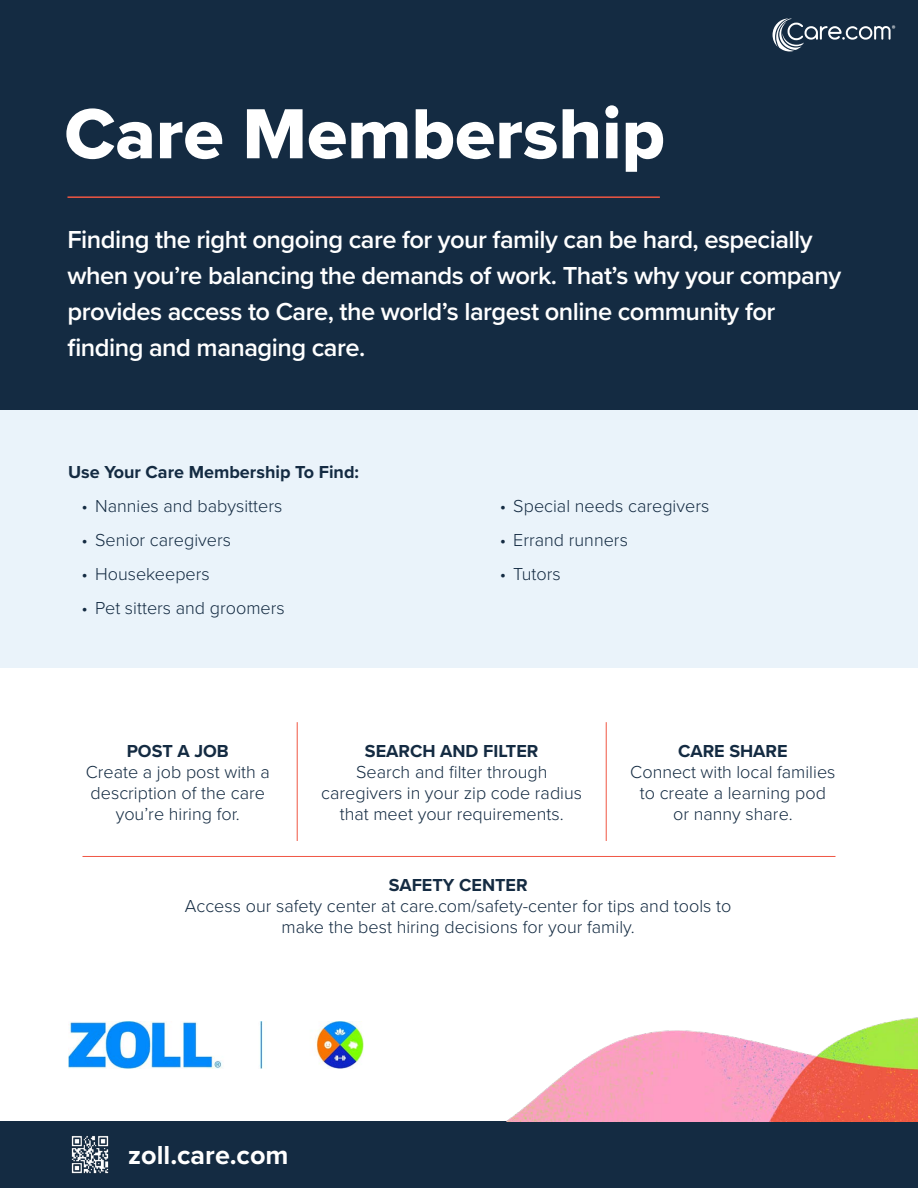
<style>
.page{position:relative;width:918px;height:1188px;background:#fff}
.page>*{position:absolute;margin:0;border:0;box-sizing:border-box;transform-origin:0 0}
.t1{font:73.5px "Proxima Nova Extrabld";color:#fff}
.t2{font:700 27px "Proxima Nova";color:#fff}
.t3{font:600 25.5px/36px "Proxima Nova";letter-spacing:-.02em;color:#fff}
.t4{font:300 18px/21px "Proxima Nova";color:#142b42;text-align:center}
.t5{font:700 18px "Proxima Nova";color:#142b42}
.s1{font-weight:700}
</style>
<div class="page">
<div style="left:0;top:1121px;width:918px;height:67px;background:#142b42"></div>
<div style="left:0;top:0;width:918px;height:668px;background:#eaf3fa"></div>
<div style="left:0;top:0;width:918px;height:410px;background:#142b42"></div>
<img style="left:506px;top:1017px;width:412px;height:104px">
<hr style="left:68px;top:196px;width:592px;height:2px;background:#f05643">
<hr style="left:297px;top:722px;width:1px;height:119px;background:#f05643">
<hr style="left:606px;top:722px;width:1px;height:119px;background:#f05643">
<hr style="left:82px;top:856px;width:754px;height:1px;background:#f05643">
<img style="left:68px;top:1022px;width:296px;height:47px">
<img style="left:71px;top:1136px;width:38px;height:38px">
<svg style="left:773px;top:18px;width:122px;height:33px"></svg>
<p class="t1" style="left:64px;top:79px;width:602px">Care Membership</p>
<p class="t3" style="left:68px;top:220px;width:775px">Finding the right ongoing care for your family can be hard, especially when you’re balancing the demands of work. That’s why your company provides access to Care, the world’s largest online community for finding and managing care.</p>
<p class="t5" style="left:68px;top:458px;width:293px">Use Your Care Membership To Find:</p>
<p class="t4" style="left:82px;top:494px;width:202px">• Nannies and babysitters</p>
<p class="t4" style="left:82px;top:528px;width:151px">• Senior caregivers</p>
<p class="t4" style="left:82px;top:562px;width:130px">• Housekeepers</p>
<p class="t4" style="left:82px;top:596px;width:205px">• Pet sitters and groomers</p>
<p class="t4" style="left:500px;top:494px;width:211px">• Special needs caregivers</p>
<p class="t4" style="left:500px;top:528px;width:130px">• Errand runners</p>
<p class="t4" style="left:500px;top:562px;width:62px">• Tutors</p>
<p class="t4" style="left:86px;top:740px;width:186px"><span class="s1">POST A JOB<br></span>Create a job post with a description of the care you’re hiring for.</p>
<p class="t4" style="left:321px;top:740px;width:262px"><span class="s1">SEARCH AND FILTER<br></span>Search and filter through caregivers in your zip code radius that meet your requirements.</p>
<p class="t4" style="left:630px;top:740px;width:207px"><span class="s1">CARE SHARE<br></span>Connect with local families to create a learning pod or nanny share.</p>
<p class="t4" style="left:185px;top:874px;width:548px"><span class="s1">SAFETY CENTER<br></span>Access our safety center at care.com/safety-center for tips and tools to make the best hiring decisions for your family.</p>
<p class="t2" style="left:128px;top:1135px;width:162px">zoll.care.com</p>
</div>
